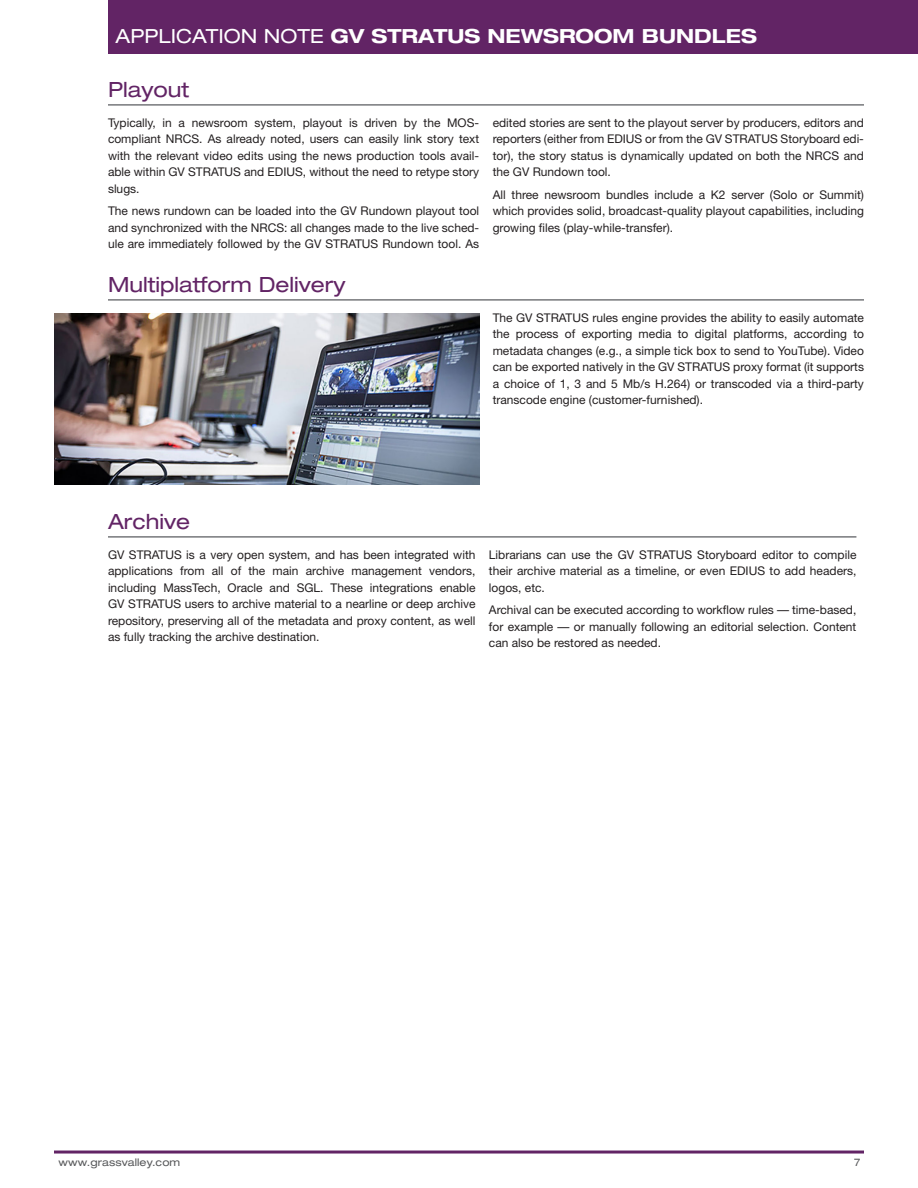
<style>
.page{position:relative;width:918px;height:1188px;background:#fff}
.page>*{position:absolute;margin:0;border:0;box-sizing:border-box;transform-origin:0 0}
._2014_Section_Head{font:expanded 21px "Helvetica Neue";color:#622465}
.t1{font:700 expanded 19.5px "Helvetica Neue";color:#fff}
._2014_Collaterals_Te{font:12px/16.5px "Helvetica Neue";color:#231f20;text-align:justify}
.t2{font:expanded 10.5px "Helvetica Neue";letter-spacing:.01em;color:#57585a}
.s1{font-weight:400}
</style>
<div class="page">
<div style="left:108px;top:0;width:810px;height:54px;background:#622465"></div>
<hr style="left:54px;top:1151px;width:810px;height:3px;background:#622465">
<hr style="left:108px;top:104px;width:756px;height:2px;background:#76787b">
<hr style="left:108px;top:299px;width:756px;height:2px;background:#76787b">
<img style="left:54px;top:314px;width:425px;height:170px">
<hr style="left:108px;top:536px;width:748px;height:2px;background:#76787b">
<h2 class="t1" style="left:116px;top:24px;width:643px"><span class="s1">APPLICATION NOTE</span> GV STRATUS NEWSROOM BUNDLES</h2>
<p class="_2014_Section_Head" style="left:108px;top:77px;width:83px">Playout</p>
<p class="_2014_Collaterals_Te" style="left:108px;top:114px;width:373px">Typically, in a newsroom system, playout is driven by the MOS&shy;compliant NRCS. As already noted, users can easily link story text with the relevant video edits using the news production tools avail&shy;able within GV STRATUS and EDIUS, without the need to retype story slugs.</p>
<p class="_2014_Collaterals_Te" style="left:108px;top:202px;width:373px">The news rundown can be loaded into the GV Rundown playout tool and synchronized with the NRCS: all changes made to the live sched&shy;ule are immediately followed by the GV STRATUS Rundown tool. As</p>
<p class="_2014_Section_Head" style="left:108px;top:272px;width:239px">Multiplatform Delivery</p>
<p class="_2014_Collaterals_Te" style="left:493px;top:114px;width:373px">edited stories are sent to the playout server by producers, editors and reporters (either from EDIUS or from the GV STRATUS Storyboard edi&shy;tor), the story status is dynamically updated on both the NRCS and the GV Rundown tool.</p>
<p class="_2014_Collaterals_Te" style="left:493px;top:186px;width:373px">All three newsroom bundles include a K2 server (Solo or Summit) which provides solid, broadcast-quality playout capabilities, including growing files (play-while-transfer).</p>
<p class="_2014_Collaterals_Te" style="left:493px;top:309px;width:373px">The GV STRATUS rules engine provides the ability to easily automate the process of exporting media to digital platforms, according to metadata changes (e.g., a simple tick box to send to YouTube). Video can be exported natively in the GV STRATUS proxy format (it supports a choice of 1, 3 and 5 Mb/s H.264) or transcoded via a third-party transcode engine (customer-furnished).</p>
<p class="_2014_Section_Head" style="left:108px;top:509px;width:84px">Archive</p>
<p class="_2014_Collaterals_Te" style="left:108px;top:546px;width:369px">GV STRATUS is a very open system, and has been integrated with applications from all of the main archive management vendors, including MassTech, Oracle and SGL. These integrations enable GV STRATUS users to archive material to a nearline or deep archive repository, preserving all of the metadata and proxy content, as well as fully tracking the archive destination.</p>
<p class="_2014_Collaterals_Te" style="left:489px;top:546px;width:369px">Librarians can use the GV STRATUS Storyboard editor to compile their archive material as a timeline, or even EDIUS to add headers, logos, etc.</p>
<p class="_2014_Collaterals_Te" style="left:489px;top:601px;width:369px">Archival can be executed according to workflow rules — time-based, for example — or manually following an editorial selection. Content can also be restored as needed.</p>
<p class="t2" style="left:58px;top:1156px;width:123px">www.grassvalley.com</p>
<p class="t2" style="left:854px;top:1156px;width:8px">7</p>
</div>
